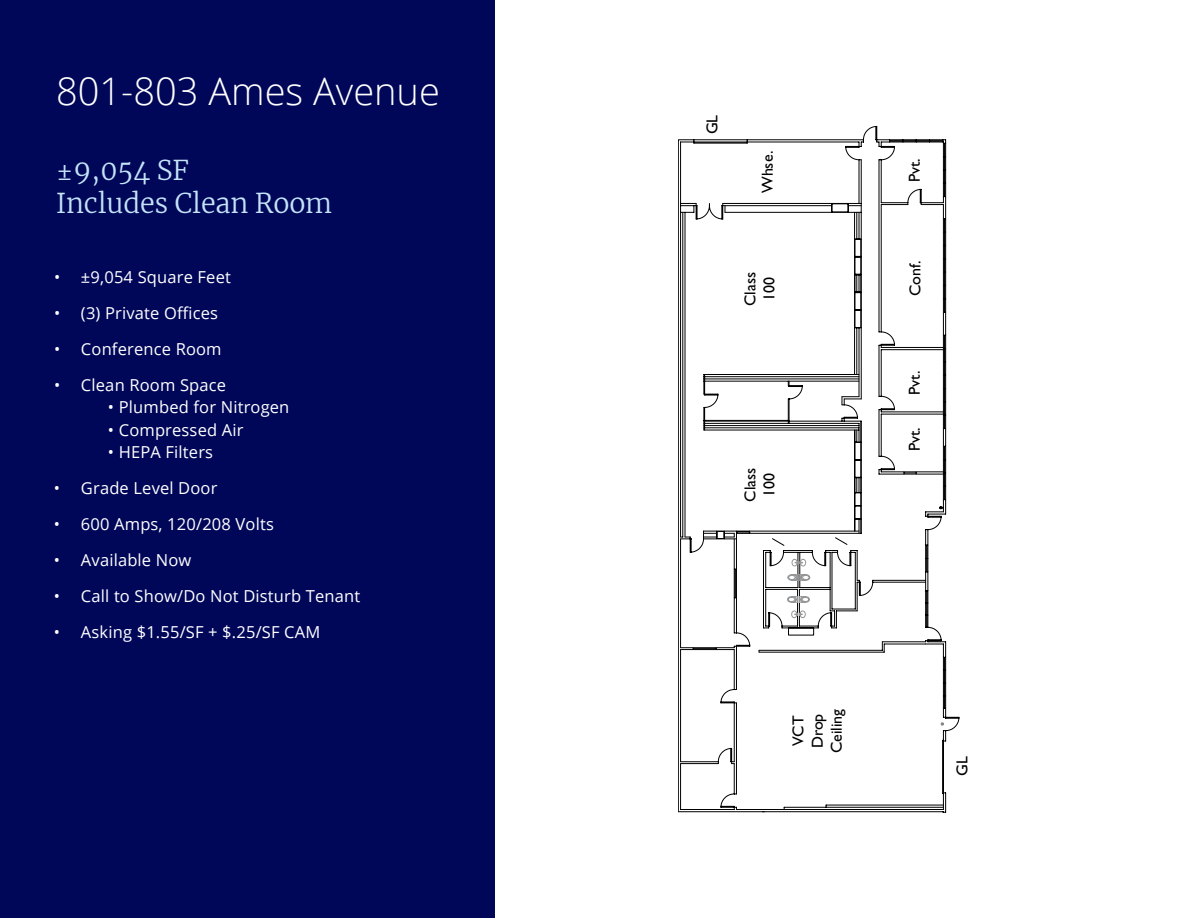
<style>
.page{position:relative;width:1188px;height:918px;background:#fff}
.page>*{position:absolute;margin:0;border:0;box-sizing:border-box;transform-origin:0 0}
.t1{font:300 37.95px "Open Sans";color:#fff}
.t2{font:300 27px/32.4px "Merriweather";color:#c4e3f8}
.t3{font:16.5px "Open Sans";letter-spacing:.01em;color:#fff}
.t4{font:15.9px/19.2px "Gill Sans Std";color:#000;text-align:center}
</style>
<div class="page">
<div style="left:0;top:0;width:495px;height:918px;background:#000759"></div>
<svg style="left:678px;top:126px;width:281px;height:686px"></svg>
<svg style="left:678px;top:159px;width:266px;height:653px"></svg>
<svg style="left:787px;top:559px;width:23px;height:59px"></svg>
<svg style="left:771px;top:536px;width:78px;height:11px"></svg>
<h1 class="t1" style="left:56px;top:66px;width:385px">801-803 Ames Avenue</h1>
<h2 class="t2" style="left:56px;top:153px;width:278px">±9,054 SF<br>Includes Clean Room</h2>
<p class="t3" style="left:54px;top:265px;width:178px">• ±9,054 Square Feet</p>
<p class="t3" style="left:54px;top:301px;width:165px">• (3) Private Offices</p>
<p class="t3" style="left:54px;top:337px;width:169px">• Conference Room</p>
<p class="t3" style="left:54px;top:373px;width:174px">• Clean Room Space</p>
<p class="t3" style="left:108px;top:396px;width:183px">• Plumbed for Nitrogen</p>
<p class="t3" style="left:108px;top:418px;width:137px">• Compressed Air</p>
<p class="t3" style="left:108px;top:441px;width:107px">• HEPA Filters</p>
<p class="t3" style="left:54px;top:477px;width:165px">• Grade Level Door</p>
<p class="t3" style="left:54px;top:513px;width:221px">• 600 Amps, 120/208 Volts</p>
<p class="t3" style="left:54px;top:549px;width:139px">• Available Now</p>
<p class="t3" style="left:54px;top:585px;width:308px">• Call to Show/Do Not Disturb Tenant</p>
<p class="t3" style="left:54px;top:621px;width:268px">• Asking $1.55/SF + $.25/SF CAM</p>
<p class="t4" style="left:703px;top:134px;width:21px;rotate:-90deg">GL</p>
<p class="t4" style="left:758px;top:193px;width:44px;rotate:-90deg">Whse.</p>
<p class="t4" style="left:905px;top:182px;width:25px;rotate:-90deg">Pvt.</p>
<p class="t4" style="left:741px;top:306px;width:35px;rotate:-90deg">Class<br>100</p>
<p class="t4" style="left:741px;top:502px;width:35px;rotate:-90deg">Class<br>100</p>
<p class="t4" style="left:906px;top:296px;width:37px;rotate:-90deg">Conf.</p>
<p class="t4" style="left:905px;top:395px;width:25px;rotate:-90deg">Pvt.</p>
<p class="t4" style="left:905px;top:451px;width:25px;rotate:-90deg">Pvt.</p>
<p class="t4" style="left:789px;top:753px;width:46px;rotate:-90deg">VCT<br>Drop<br>Ceiling</p>
<p class="t4" style="left:953px;top:776px;width:21px;rotate:-90deg">GL</p>
</div>
